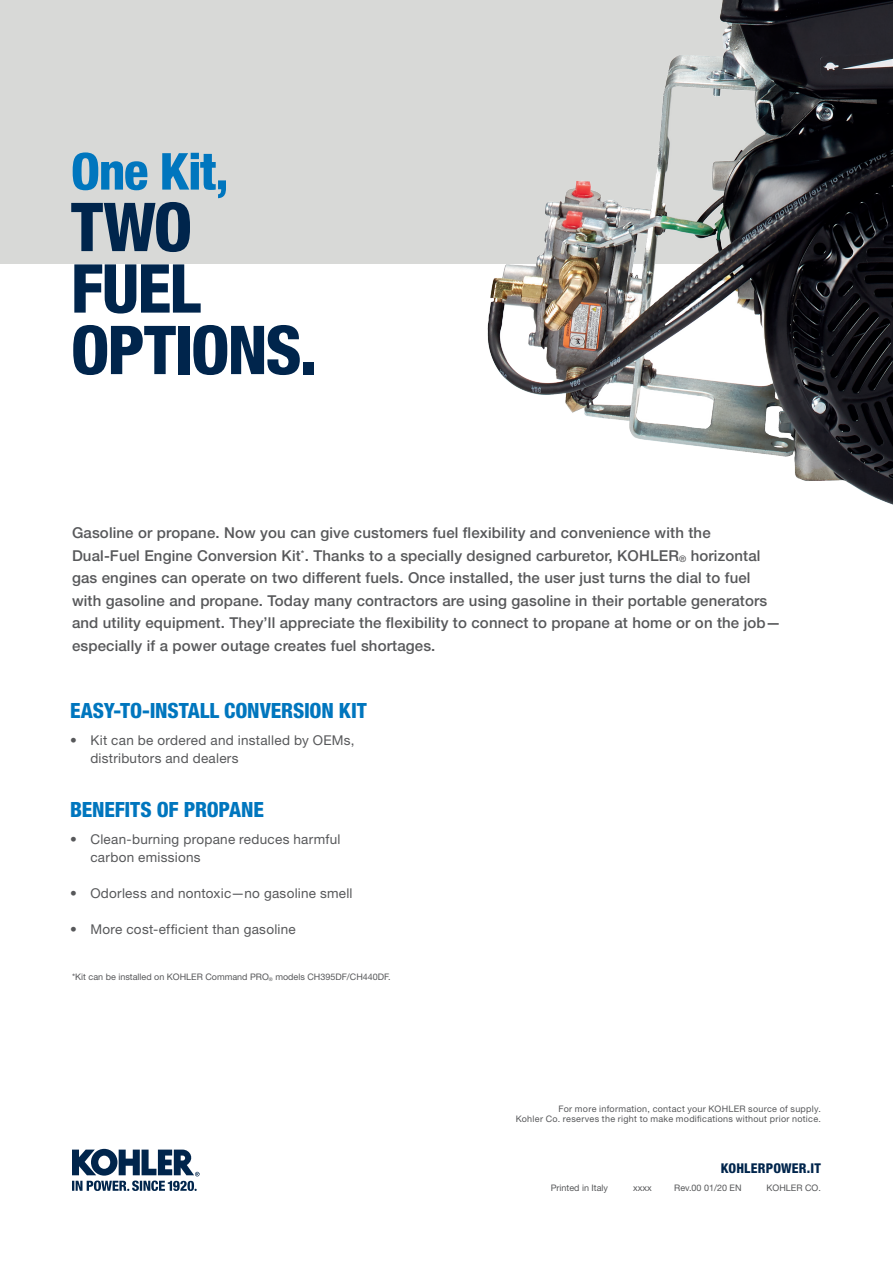
<style>
.page{position:relative;width:893px;height:1263px;background:#fff}
.page>*{position:absolute;margin:0;border:0;box-sizing:border-box;transform-origin:0 0}
.t1{font:800 condensed 67.5px/61.5px "Helvetica Neue LT Pro";letter-spacing:-.025em;color:#00254c}
.t2{font:800 condensed 51px "Helvetica Neue LT Pro";letter-spacing:-.025em;color:#0076be}
.t3{font:800 condensed 21px "Helvetica Neue LT Pro";letter-spacing:-.01em;color:#0076be}
.t4{font:500 15px/22.5px "Helvetica Neue LT Pro";letter-spacing:.01em;color:#57585a}
.t5{font:13.5px/18px "Helvetica Neue LT Pro";letter-spacing:.02em;color:#57585a}
.t6{font:800 condensed 13.5px "Helvetica Neue LT Pro";letter-spacing:.01em;color:#00254c}
.t7{font:9px/10.5px "Helvetica Neue LT Pro";letter-spacing:.025em;color:#57585a;text-align:right}
.t8{font:9px "Helvetica Neue LT Pro";color:#57585a}
.s1{font-size:9px}
</style>
<div class="page">
<div style="left:0;top:0;width:893px;height:264px;background:#d8d9d7"></div>
<img style="left:487px;top:0;width:406px;height:505px">
<svg style="left:72px;top:1149px;width:128px;height:42px"></svg>
<h2 class="t2" style="left:71px;top:140px;width:159px">One Kit,</h2>
<h1 class="t1" style="left:71px;top:195px;width:248px">TWO<br>FUEL<br>OPTIONS.</h1>
<p class="t4" style="left:72px;top:521px;width:710px">Gasoline or propane. Now you can give customers fuel flexibility and convenience with the Dual-Fuel Engine Conversion Kit<sup>*</sup>. Thanks to a specially designed carburetor, KOHLER<span class="s1">®</span> horizontal gas engines can operate on two different fuels. Once installed, the user just turns the dial to fuel with gasoline and propane. Today many contractors are using gasoline in their portable generators and utility equipment. They’ll appreciate the flexibility to connect to propane at home or on the job— especially if a power outage creates fuel shortages.</p>
<h3 class="t3" style="left:70px;top:698px;width:298px">EASY-TO-INSTALL CONVERSION KIT</h3>
<p class="t5" style="left:90px;top:731px;width:266px;text-indent:-20px">• Kit can be ordered and installed by OEMs, distributors and dealers</p>
<h3 class="t3" style="left:70px;top:797px;width:195px">BENEFITS OF PROPANE</h3>
<p class="t5" style="left:90px;top:830px;width:252px;text-indent:-20px">• Clean-burning propane reduces harmful carbon emissions</p>
<p class="t5" style="left:70px;top:884px;width:284px">• Odorless and nontoxic—no gasoline smell</p>
<p class="t5" style="left:70px;top:920px;width:227px">• More cost-efficient than gasoline</p>
<p class="t8" style="left:72px;top:972px;width:320px">*Kit can be installed on KOHLER Command PRO<sub>®</sub> models CH395DF/CH440DF.</p>
<p class="t7" style="left:516px;top:1103px;width:307px">For more information, contact your KOHLER source of supply.<br>Kohler Co. reserves the right to make modifications without prior notice.</p>
<p class="t6" style="left:721px;top:1160px;width:102px">KOHLERPOWER.IT</p>
<p class="t8" style="left:551px;top:1182px;width:59px">Printed in Italy</p>
<p class="t7" style="left:633px;top:1182px;width:20px">xxxx</p>
<p class="t8" style="left:674px;top:1182px;width:69px">Rev.00 01/20 EN</p>
<p class="t8" style="left:767px;top:1182px;width:56px">KOHLER CO.</p>
</div>
